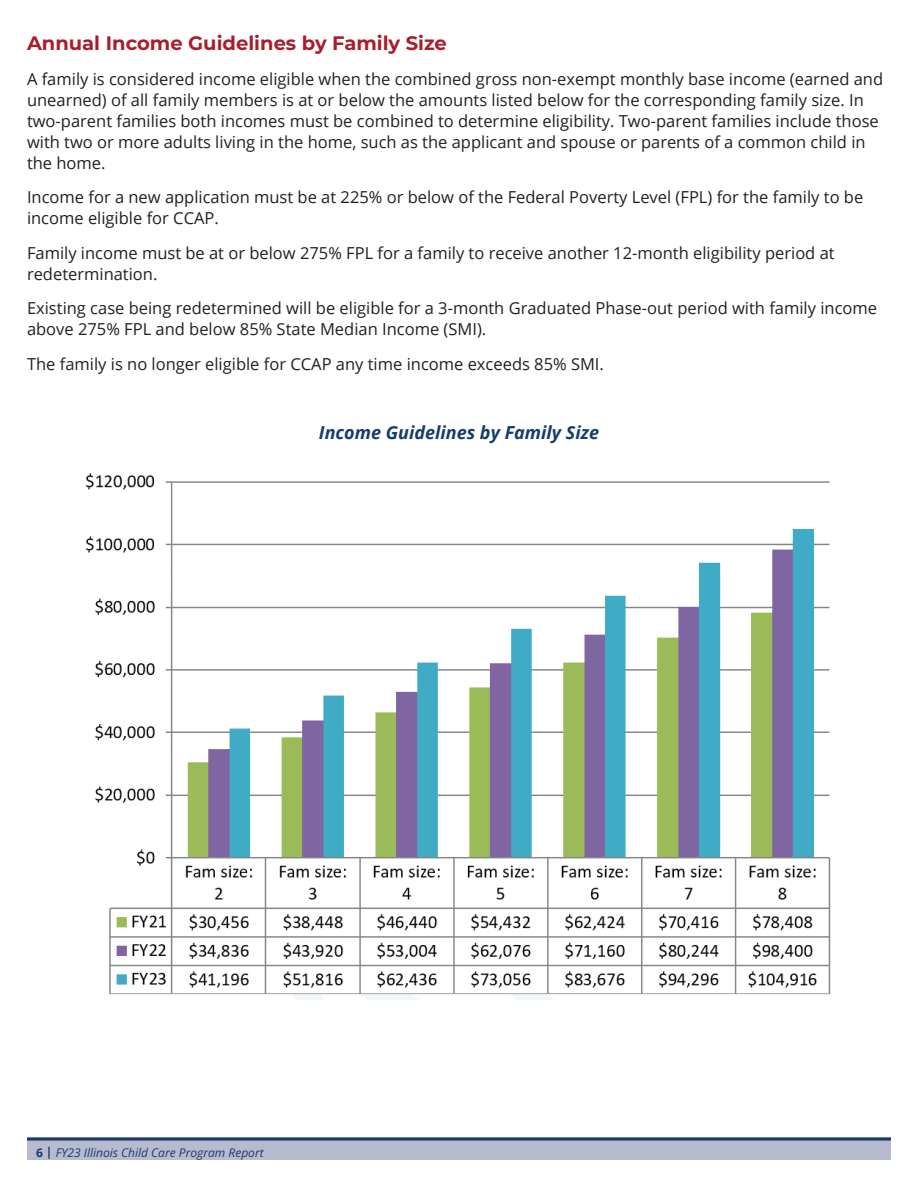
<style>
.page{position:relative;width:918px;height:1188px;background:#fff}
.page>*{position:absolute;margin:0;border:0;box-sizing:border-box;transform-origin:0 0}
.Header_3{font:700 19.5px "Montserrat";color:#aa1d2d}
.TableText_H3TextHeader{font:italic 700 18px "Open Sans";color:#153c6e}
.Body_Text_11_14{font:16.5px/21px "Open Sans";color:#231f20}
.t1{font:italic 12px "Open Sans";color:#153c6e}
.s1{font-weight:700;font-style:normal}
</style>
<div class="page">
<div style="left:27px;top:1138px;width:864px;height:22px;background:#b8bacd"></div>
<hr style="left:27px;top:1138px;width:864px;height:3px;background:#153c6e">
<img style="left:85px;top:473px;width:746px;height:526px">
<h3 class="Header_3" style="left:27px;top:29px;width:421px">Annual Income Guidelines by Family Size</h3>
<p class="Body_Text_11_14" style="left:27px;top:68px;width:858px">A family is considered income eligible when the combined gross non-exempt monthly base income (earned and unearned) of all family members is at or below the amounts listed below for the corresponding family size. In two-parent families both incomes must be combined to determine eligibility. Two-parent families include those with two or more adults living in the home, such as the applicant and spouse or parents of a common child in the home.</p>
<p class="Body_Text_11_14" style="left:27px;top:186px;width:838px">Income for a new application must be at 225% or below of the Federal Poverty Level (FPL) for the family to be income eligible for CCAP.</p>
<p class="Body_Text_11_14" style="left:27px;top:242px;width:809px">Family income must be at or below 275% FPL for a family to receive another 12-month eligibility period at redetermination.</p>
<p class="Body_Text_11_14" style="left:27px;top:297px;width:852px">Existing case being redetermined will be eligible for a 3-month Graduated Phase-out period with family income above 275% FPL and below 85% State Median Income (SMI).</p>
<p class="Body_Text_11_14" style="left:27px;top:353px;width:578px">The family is no longer eligible for CCAP any time income exceeds 85% SMI.</p>
<p class="TableText_H3TextHeader" style="left:319px;top:419px;width:282px">Income Guidelines by Family Size</p>
<p class="t1" style="left:36px;top:1144px;width:229px"><span class="s1">6 |</span> FY23 Illinois Child Care Program Report</p>
</div>
